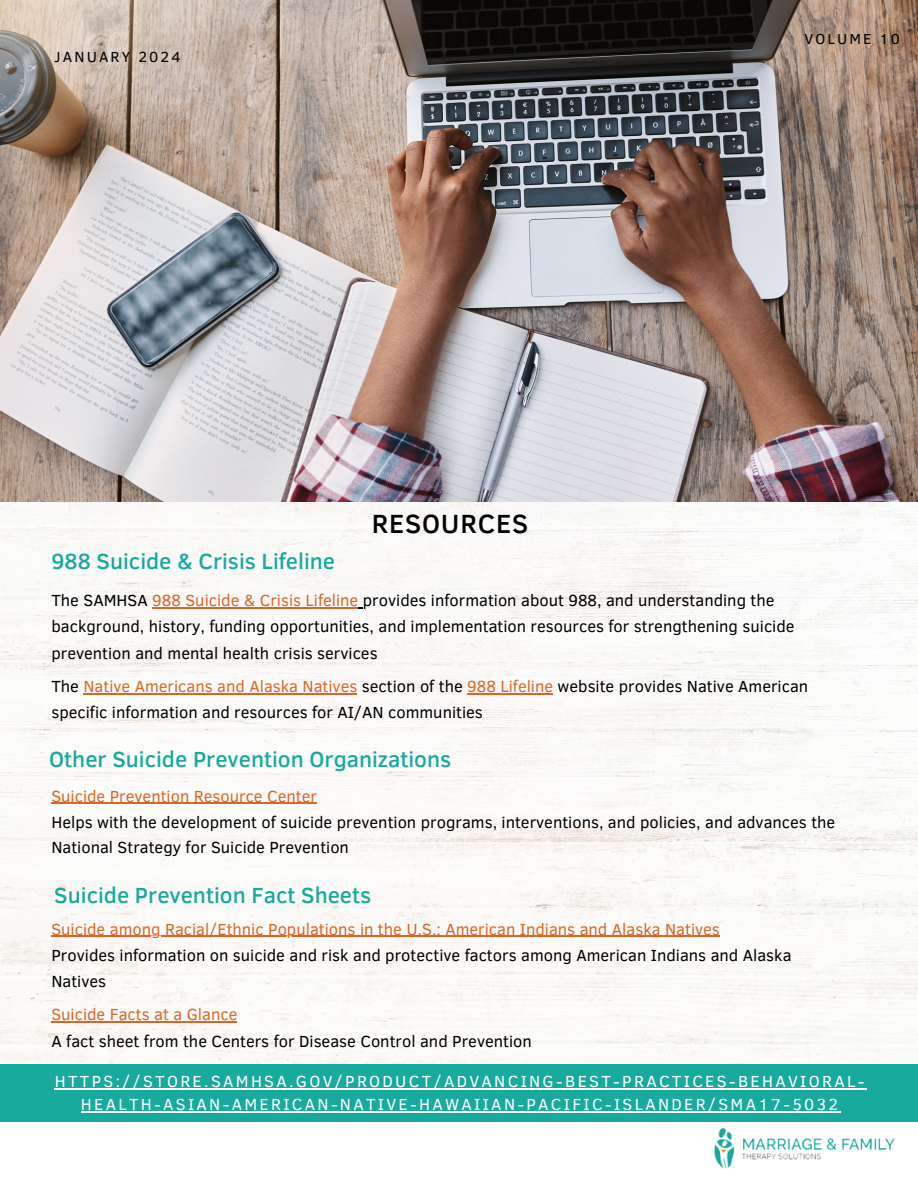
<style>
.page{position:relative;width:918px;height:1188px;background:#fff}
.page>*{position:absolute;margin:0;border:0;box-sizing:border-box;transform-origin:0 0}
.t1{font:500 27px "Clear Sans";letter-spacing:.03em;color:#000}
.t2{font:500 22.5px "Clear Sans";color:#17aa9d}
.t3{font:16.5px/26.2px "Clear Sans";color:#000}
.t4{font:16.5px/22.5px "Clear Sans";letter-spacing:.14em;color:#fff;text-align:center}
.t5{font:16.5px "Clear Sans";color:#d96627}
.t6{font:15px "Clear Sans";letter-spacing:.14em;color:#000}
.t7{font:14.85px "Clear Sans";letter-spacing:.14em;color:#000}
.s1{color:#d96627}
</style>
<div class="page">
<img style="left:714px;top:1127px;width:181px;height:42px">
<div style="left:0;top:1064px;width:918px;height:58px;background:#17aa9d"></div>
<img style="left:0;top:0;width:918px;height:1064px">
<hr style="left:152px;top:607px;width:206px;height:2px;background:#d96627">
<hr style="left:83px;top:693px;width:274px;height:2px;background:#d96627">
<hr style="left:467px;top:693px;width:86px;height:2px;background:#d96627">
<hr style="left:51px;top:803px;width:266px;height:1px;background:#d96627">
<hr style="left:51px;top:936px;width:669px;height:1px;background:#d96627">
<hr style="left:51px;top:1022px;width:186px;height:1px;background:#d96627">
<hr style="left:55px;top:1088px;width:812px;height:2px;background:#fff">
<hr style="left:81px;top:1111px;width:760px;height:1px;background:#fff">
<h3 class="t6" style="left:54px;top:45px;width:128px">JANUARY 2024</h3>
<p class="t2" style="left:51px;top:545px;width:285px">988 Suicide &amp; Crisis Lifeline</p>
<h2 class="t1" style="left:372px;top:504px;width:158px">RESOURCES</h2>
<h1 class="t7" style="left:805px;top:28px;width:97px">VOLUME 10</h1>
<h3 class="t3" style="left:51px;top:586px;width:745px">The SAMHSA <span class="s1">988 Suicide &amp; Crisis Lifeline</span> provides information about 988, and understanding the background, history, funding opportunities, and implementation resources for strengthening suicide prevention and mental health crisis services</h3>
<p class="t3" style="left:51px;top:672px;width:758px">The <span class="s1">Native Americans and Alaska Natives</span> section of the <span class="s1">988 Lifeline</span> website provides Native American specific information and resources for AI/AN communities</p>
<p class="t2" style="left:49px;top:743px;width:404px">Other Suicide Prevention Organizations</p>
<p class="t5" style="left:51px;top:784px;width:267px">Suicide Prevention Resource Center</p>
<p class="t3" style="left:51px;top:808px;width:785px;line-height:25.8px">Helps with the development of suicide prevention programs, interventions, and policies, and advances the<br>National Strategy for Suicide Prevention</p>
<h2 class="t2" style="left:54px;top:879px;width:318px">Suicide Prevention Fact Sheets</h2>
<h2 class="t5" style="left:51px;top:917px;width:670px">Suicide among Racial/Ethnic Populations in the U.S.: American Indians and Alaska Natives</h2>
<p class="t3" style="left:51px;top:941px;width:742px">Provides information on suicide and risk and protective factors among American Indians and Alaska<br>Natives</p>
<p class="t5" style="left:51px;top:1003px;width:187px">Suicide Facts at a Glance</p>
<p class="t3" style="left:51px;top:1027px;width:482px">A fact sheet from the Centers for Disease Control and Prevention</p>
<p class="t4" style="left:55px;top:1069px;width:811px">HTTPS://STORE.SAMHSA.GOV/PRODUCT/ADVANCING-BEST-PRACTICES-BEHAVIORAL-<br>HEALTH-ASIAN-AMERICAN-NATIVE-HAWAIIAN-PACIFIC-ISLANDER/SMA17-5032</p>
</div>
